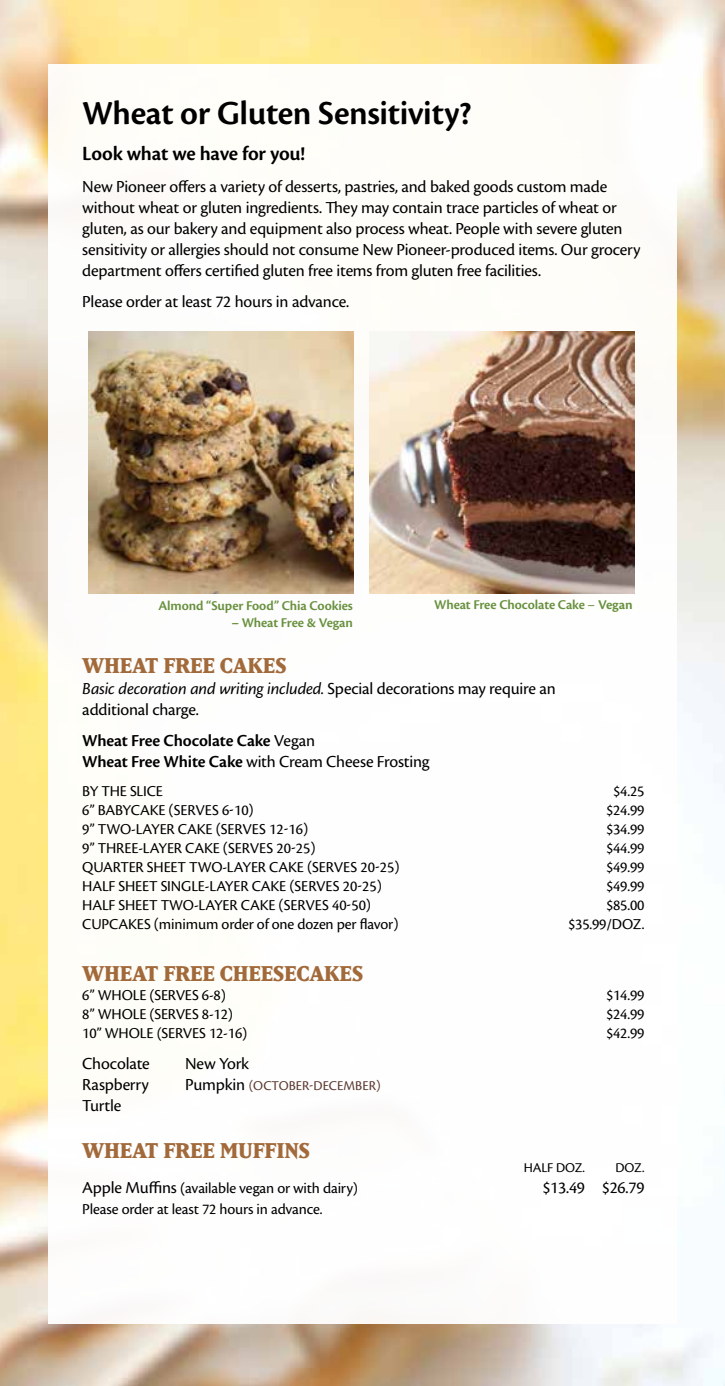
<style>
.page{position:relative;width:725px;height:1386px;background:#fff}
.page>*{position:absolute;margin:0;border:0;box-sizing:border-box;transform-origin:0 0}
.t1{font:600 35px "Cronos Pro";letter-spacing:-.01em;color:#000}
.t2{font:800 21px "Matrix IIOT";letter-spacing:-.01em;color:#a26a3b}
.t3{font:600 21px "Cronos Pro";letter-spacing:-.01em;color:#000}
.t4{font:17.5px/21px "Cronos Pro";letter-spacing:-.01em;color:#000}
.t5{font:600 17.5px/21px "Cronos Pro";letter-spacing:-.01em;color:#000}
.t6{font:15.75px "Cronos Pro";letter-spacing:-.01em;color:#000}
.t7{font:600 14px "Cronos Pro";letter-spacing:-.01em;color:#68903d}
.t8{font:14px "Cronos Pro";color:#5c392f}
.t9{font:14px "Cronos Pro";letter-spacing:-.01em;color:#000}
.s1{font-weight:400}
.s2{font-family:"Cronos Pro Semibold Capt";font-weight:400}
.s3{font-style:italic}
.s4{font-size:17.5px}
.s5{font-size:17.5px;color:#000}
</style>
<div class="page">
<img style="left:0;top:0;width:724px;height:1386px">
<div style="left:48px;top:64px;width:628px;height:1260px;background:#fff"></div>
<img style="left:89px;top:332px;width:264px;height:261px">
<img style="left:369px;top:332px;width:265px;height:261px">
<h1 class="t1" style="left:82px;top:93px;width:391px">Wheat or Gluten Sensitivity?</h1>
<p class="t3" style="left:82px;top:142px;width:224px">Look what we have for you!</p>
<p class="t4" style="left:82px;top:176px;width:559px">New Pioneer offers a variety of desserts, pastries, and baked goods custom made without wheat or gluten ingredients. They may contain trace particles of wheat or gluten, as our bakery and equipment also process wheat. People with severe gluten sensitivity or allergies should not consume New Pioneer-produced items. Our grocery department offers certified gluten free items from gluten free facilities.</p>
<p class="t4" style="left:82px;top:291px;width:268px">Please order at least 72 hours in advance.</p>
<p class="t7" style="left:158px;top:598px;width:196px">Almond “Super Food” Chia Cookies</p>
<p class="t7" style="left:434px;top:596px;width:200px">Wheat Free Chocolate Cake <span class="s1">–</span> <span class="s2">Vegan</span></p>
<p class="t7" style="left:231px;top:615px;width:123px">– Wheat Free &amp; Vegan</p>
<p class="t2" style="left:82px;top:652px;width:206px">WHEAT FREE CAKES</p>
<p class="t4" style="left:82px;top:678px;width:475px"><span class="s3">Basic decoration and writing included.</span> Special decorations may require an additional charge.</p>
<p class="t5" style="left:82px;top:730px;width:349px">Wheat Free Chocolate Cake <span class="s1">Vegan<br></span>Wheat Free White Cake <span class="s1">with Cream Cheese Frosting</span></p>
<p class="t6" style="left:82px;top:783px;width:82px">BY THE SLICE</p>
<p class="t6" style="left:613px;top:783px;width:33px">$4.25</p>
<p class="t6" style="left:82px;top:801px;width:173px">6” BABYCAKE (SERVES 6-10)</p>
<p class="t6" style="left:606px;top:801px;width:40px">$24.99</p>
<p class="t6" style="left:82px;top:820px;width:227px">9” TWO-LAYER CAKE (SERVES 12-16)</p>
<p class="t6" style="left:606px;top:820px;width:40px">$34.99</p>
<p class="t6" style="left:82px;top:839px;width:235px">9” THREE-LAYER CAKE (SERVES 20-25)</p>
<p class="t6" style="left:606px;top:839px;width:40px">$44.99</p>
<p class="t6" style="left:82px;top:858px;width:318px">QUARTER SHEET TWO-LAYER CAKE (SERVES 20-25)</p>
<p class="t6" style="left:606px;top:858px;width:40px">$49.99</p>
<p class="t6" style="left:82px;top:877px;width:301px">HALF SHEET SINGLE-LAYER CAKE (SERVES 20-25)</p>
<p class="t6" style="left:606px;top:877px;width:40px">$49.99</p>
<p class="t6" style="left:82px;top:896px;width:290px">HALF SHEET TWO-LAYER CAKE (SERVES 40-50)</p>
<p class="t6" style="left:606px;top:896px;width:40px">$85.00</p>
<p class="t6" style="left:82px;top:915px;width:317px">CUPCAKES (minimum order of one dozen per flavor)</p>
<p class="t6" style="left:568px;top:915px;width:78px">$35.99/DOZ.</p>
<p class="t2" style="left:82px;top:961px;width:282px">WHEAT FREE CHEESECAKES</p>
<p class="t6" style="left:82px;top:986px;width:145px">6” WHOLE (SERVES 6-8)</p>
<p class="t6" style="left:606px;top:986px;width:40px">$14.99</p>
<p class="t6" style="left:82px;top:1005px;width:152px">8” WHOLE (SERVES 8-12)</p>
<p class="t6" style="left:606px;top:1005px;width:40px">$24.99</p>
<p class="t6" style="left:82px;top:1024px;width:166px">10” WHOLE (SERVES 12-16)</p>
<p class="t6" style="left:606px;top:1024px;width:40px">$42.99</p>
<p class="t4" style="left:82px;top:1054px;width:69px;text-align:justify">Chocolate Raspberry Turtle</p>
<p class="t2" style="left:82px;top:1138px;width:229px">WHEAT FREE MUFFINS</p>
<p class="t9" style="left:523px;top:1159px;width:63px">HALF DOZ.</p>
<p class="t9" style="left:615px;top:1159px;width:30px">DOZ.</p>
<p class="t6" style="left:82px;top:1179px;width:277px"><span class="s4">Apple Muffins</span> (available vegan or with dairy)</p>
<p class="t4" style="left:542px;top:1177px;width:104px">$13.49 $26.79</p>
<p class="t6" style="left:82px;top:1200px;width:242px">Please order at least 72 hours in advance.</p>
<p class="t4" style="left:185px;top:1054px;width:66px">New York</p>
<p class="t8" style="left:185px;top:1078px;width:197px"><span class="s5">Pumpkin</span> (OCTOBER-DECEMBER)</p>
</div>
